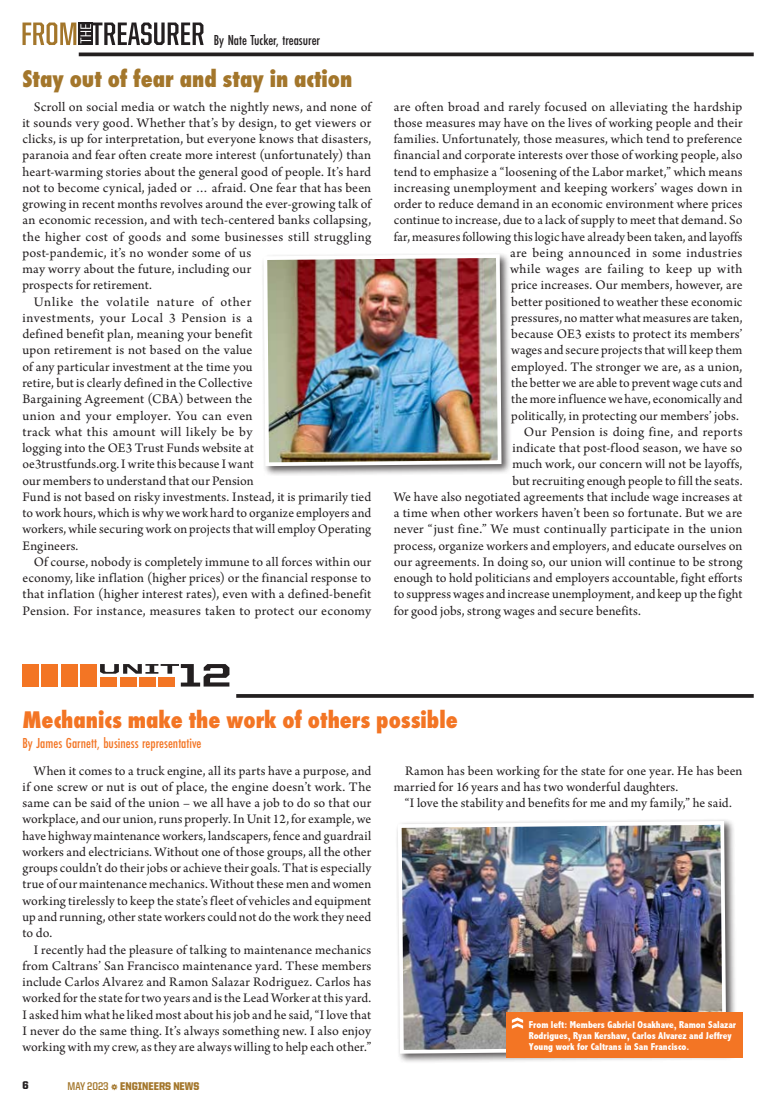
<style>
.page{position:relative;width:765px;height:1103px;background:#fff}
.page>*{position:absolute;margin:0;border:0;box-sizing:border-box;transform-origin:0 0}
.t1{font:800 25px "Futura PT Cond";color:#f37524}
.t2{font:800 25px "Futura PT Cond";color:#a3762b}
.t3{font:500 15px "Futura PT Cond";color:#f37524}
.t4{font:500 15px "Futura PT Cond";color:#231f20}
.t5{font:13.75px/16.2px "Arno Pro";letter-spacing:.01em;color:#231f20;text-align:justify}
.t6{font:13.75px "Arno Pro";letter-spacing:.03em;color:#231f20}
.t7{font:13.75px "Arno Pro";letter-spacing:.035em;color:#231f20}
.t8{font:13.75px "Arno Pro";letter-spacing:.045em;color:#231f20}
.t9{font:900 11.25px "United Sans Semi Cond";color:#a3762b}
.t10{font:900 11.25px "United Sans Semi Cond";color:#231f20}
.t11{font:800 condensed 10px/11.2px "Abadi";color:#fff}
.s1{font-weight:700}
</style>
<div class="page">
<div style="left:261px;top:251px;width:251px;height:226px;background:#231f20;opacity:.75"></div>
<img style="left:262px;top:252px;width:241px;height:216px">
<div style="left:395px;top:818px;width:342px;height:246px;background:#231f20;opacity:.75"></div>
<img style="left:396px;top:819px;width:332px;height:236px">
<div style="left:506px;top:1012px;width:236px;height:46px;background:#f37524"></div>
<svg style="left:512px;top:1017px;width:11px;height:11px"></svg>
<svg style="left:236px;top:694px;width:518px;height:4px;background:#302c2d"></svg>
<div style="left:61px;top:664px;width:16px;height:22px;background:#f37524"></div>
<div style="left:22px;top:664px;width:17px;height:22px;background:#f37524"></div>
<div style="left:81px;top:664px;width:16px;height:22px;background:#f37524"></div>
<div style="left:42px;top:664px;width:16px;height:22px;background:#f37524"></div>
<svg style="left:100px;top:664px;width:129px;height:22px"></svg>
<svg style="left:79px;top:52px;width:675px;height:4px;background:#3f3c3d"></svg>
<div style="left:78px;top:22px;width:15px;height:23px;background:#231f20"></div>
<svg style="left:22px;top:23px;width:182px;height:22px"></svg>
<p class="t4" style="left:214px;top:31px;width:108px">By Nate Tucker, treasurer</p>
<h1 class="t2" style="left:22px;top:63px;width:331px">Stay out of fear and stay in action</h1>
<p class="t5" style="left:34px;top:99px;width:339px">Scroll on social media or watch the nightly news, and none of</p>
<p class="t5" style="left:23px;top:115px;width:350px">it sounds very good. Whether that’s by design, to get viewers or</p>
<p class="t5" style="left:22px;top:132px;width:350px">clicks, is up for interpretation, but everyone knows that disasters,</p>
<p class="t5" style="left:22px;top:148px;width:350px">paranoia and fear often create more interest (unfortunately) than</p>
<p class="t5" style="left:22px;top:164px;width:350px">heart-warming stories about the general good of people. It’s hard</p>
<p class="t5" style="left:22px;top:180px;width:350px">not to become cynical, jaded or … afraid. One fear that has been</p>
<p class="t5" style="left:22px;top:197px;width:350px">growing in recent months revolves around the ever-growing talk of</p>
<p class="t5" style="left:22px;top:213px;width:350px">an economic recession, and with tech-centered banks collapsing,</p>
<p class="t5" style="left:22px;top:229px;width:350px">the higher cost of goods and some businesses still struggling</p>
<p class="t5" style="left:22px;top:245px;width:230px">post-pandemic, it’s no wonder some of us</p>
<p class="t5" style="left:22px;top:262px;width:230px">may worry about the future, including our</p>
<p class="t5" style="left:22px;top:278px;width:131px">prospects for retirement.</p>
<p class="t8" style="left:34px;top:294px;width:219px">Unlike the volatile nature of other</p>
<p class="t6" style="left:23px;top:310px;width:232px">investments, your Local 3 Pension is a</p>
<p class="t5" style="left:22px;top:327px;width:231px">defined benefit plan, meaning your benefit</p>
<p class="t5" style="left:22px;top:343px;width:232px">upon retirement is not based on the value</p>
<p class="t5" style="left:22px;top:359px;width:231px">of any particular investment at the time you</p>
<p class="t5" style="left:22px;top:375px;width:231px">retire, but is clearly defined in the Collective</p>
<p class="t5" style="left:22px;top:392px;width:231px">Bargaining Agreement (CBA) between the</p>
<p class="t5" style="left:22px;top:408px;width:232px">union and your employer. You can even</p>
<p class="t6" style="left:22px;top:424px;width:231px">track what this amount will likely be by</p>
<p class="t5" style="left:22px;top:440px;width:233px">logging into the OE3 Trust Funds website at</p>
<p class="t5" style="left:22px;top:457px;width:233px">oe3trustfunds.org. I write this because I want</p>
<p class="t5" style="left:22px;top:473px;width:233px">our members to understand that our Pension</p>
<p class="t5" style="left:22px;top:489px;width:350px">Fund is not based on risky investments. Instead, it is primarily tied</p>
<p class="t5" style="left:22px;top:505px;width:350px">to work hours, which is why we work hard to organize employers and</p>
<p class="t5" style="left:22px;top:522px;width:350px">workers, while securing work on projects that will employ Operating</p>
<p class="t5" style="left:22px;top:538px;width:57px">Engineers.</p>
<p class="t5" style="left:34px;top:554px;width:339px">Of course, nobody is completely immune to all forces within our</p>
<p class="t5" style="left:22px;top:570px;width:350px">economy, like inflation (higher prices) or the financial response to</p>
<p class="t5" style="left:22px;top:587px;width:350px">that inflation (higher interest rates), even with a defined-benefit</p>
<p class="t5" style="left:22px;top:603px;width:350px">Pension. For instance, measures taken to protect our economy</p>
<p class="t5" style="left:394px;top:99px;width:350px">are often broad and rarely focused on alleviating the hardship</p>
<p class="t5" style="left:394px;top:115px;width:350px">those measures may have on the lives of working people and their</p>
<p class="t5" style="left:394px;top:132px;width:350px">families. Unfortunately, those measures, which tend to preference</p>
<p class="t5" style="left:394px;top:148px;width:350px">financial and corporate interests over those of working people, also</p>
<p class="t5" style="left:394px;top:164px;width:350px">tend to emphasize a “loosening of the Labor market,” which means</p>
<p class="t5" style="left:394px;top:180px;width:350px">increasing unemployment and keeping workers’ wages down in</p>
<p class="t5" style="left:394px;top:197px;width:350px">order to reduce demand in an economic environment where prices</p>
<p class="t5" style="left:394px;top:213px;width:350px">continue to increase, due to a lack of supply to meet that demand. So</p>
<p class="t5" style="left:394px;top:229px;width:350px">far, measures following this logic have already been taken, and layoffs</p>
<p class="t6" style="left:510px;top:245px;width:234px">are being announced in some industries</p>
<p class="t7" style="left:510px;top:261px;width:234px">while wages are failing to keep up with</p>
<p class="t5" style="left:511px;top:278px;width:233px">price increases. Our members, however, are</p>
<p class="t5" style="left:511px;top:294px;width:233px">better positioned to weather these economic</p>
<p class="t5" style="left:511px;top:310px;width:233px">pressures, no matter what measures are taken,</p>
<p class="t5" style="left:511px;top:327px;width:233px">because OE3 exists to protect its members’</p>
<p class="t5" style="left:511px;top:343px;width:233px">wages and secure projects that will keep them</p>
<p class="t5" style="left:511px;top:359px;width:233px">employed. The stronger we are, as a union,</p>
<p class="t5" style="left:511px;top:375px;width:233px">the better we are able to prevent wage cuts and</p>
<p class="t5" style="left:511px;top:392px;width:233px">the more influence we have, economically and</p>
<p class="t5" style="left:511px;top:408px;width:229px">politically, in protecting our members’ jobs.</p>
<p class="t5" style="left:524px;top:424px;width:220px">Our Pension is doing fine, and reports</p>
<p class="t5" style="left:512px;top:440px;width:231px">indicate that post-flood season, we have so</p>
<p class="t5" style="left:512px;top:457px;width:231px">much work, our concern will not be layoffs,</p>
<p class="t5" style="left:512px;top:473px;width:232px">but recruiting enough people to fill the seats.</p>
<p class="t5" style="left:394px;top:489px;width:350px">We have also negotiated agreements that include wage increases at</p>
<p class="t5" style="left:394px;top:505px;width:350px">a time when other workers haven’t been so fortunate. But we are</p>
<p class="t5" style="left:394px;top:522px;width:350px">never “just fine.” We must continually participate in the union</p>
<p class="t5" style="left:394px;top:538px;width:350px">process, organize workers and employers, and educate ourselves on</p>
<p class="t5" style="left:394px;top:554px;width:350px">our agreements. In doing so, our union will continue to be strong</p>
<p class="t5" style="left:394px;top:570px;width:350px">enough to hold politicians and employers accountable, fight efforts</p>
<p class="t5" style="left:394px;top:587px;width:350px">to suppress wages and increase unemployment, and keep up the fight</p>
<p class="t5" style="left:394px;top:603px;width:249px">for good jobs, strong wages and secure benefits.</p>
<h1 class="t1" style="left:22px;top:705px;width:437px">Mechanics make the work of others possible</h1>
<p class="t3" style="left:22px;top:734px;width:180px">By James Garnett, business representative</p>
<p class="t5" style="left:22px;top:763px;width:350px;text-indent:11px">When it comes to a truck engine, all its parts have a purpose, and if one screw or nut is out of place, the engine doesn’t work. The same can be said of the union – we all have a job to do so that our workplace, and our union, runs properly. In Unit 12, for example, we have highway maintenance workers, landscapers, fence and guardrail workers and electricians. Without one of those groups, all the other groups couldn’t do their jobs or achieve their goals. That is especially true of our maintenance mechanics. Without these men and women working tirelessly to keep the state’s fleet of vehicles and equipment up and running, other state workers could not do the work they need to do.</p>
<p class="t5" style="left:22px;top:942px;width:350px;text-indent:11px">I recently had the pleasure of talking to maintenance mechanics from Caltrans’ San Francisco maintenance yard. These members include Carlos Alvarez and Ramon Salazar Rodriguez. Carlos has worked for the state for two years and is the Lead Worker at this yard.<br>I asked him what he liked most about his job and he said, “I love that I never do the same thing. It’s always something new. I also enjoy working with my crew, as they are always willing to help each other.”</p>
<p class="t10" style="left:22px;top:1079px;width:8px">6</p>
<p class="t9" style="left:68px;top:1080px;width:133px"><span class="s1">MAY 2023</span> ⚙ ENGINEERS NEWS</p>
<p class="t5" style="left:394px;top:763px;width:350px;text-indent:11px">Ramon has been working for the state for one year. He has been married for 16 years and has two wonderful daughters.</p>
<p class="t5" style="left:405px;top:795px;width:328px">“I love the stability and benefits for me and my family,” he said.</p>
<p class="t11" style="left:529px;top:1018px;width:209px">From left: Members Gabriel Osakhave, Ramon Salazar<br>Rodrigues, Ryan Kershaw, Carlos Alvarez and Jeffrey<br>Young work for Caltrans in San Francisco.</p>
</div>
